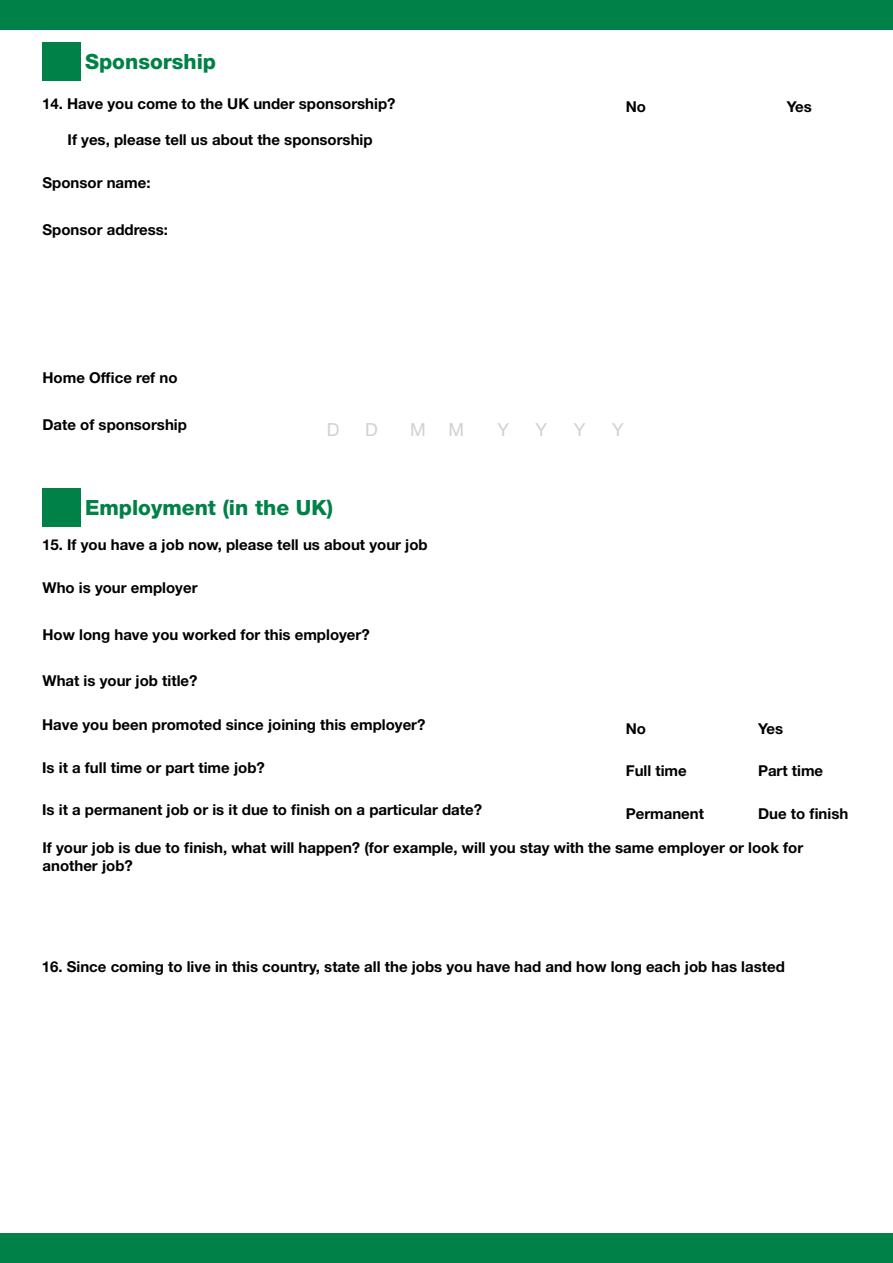
<style>
.page{position:relative;width:893px;height:1263px;background:#fff}
.page>*{position:absolute;margin:0;border:0;box-sizing:border-box;transform-origin:0 0}
.t1{font:800 21px "Helvetica Neue LT Std";color:#008148}
.t2{font:18px "Helvetica Neue LT Std";color:#d0d0d0}
.t3{font:700 15px/18px "Helvetica Neue LT Std";color:#000}
</style>
<div class="page">
<div style="left:0;top:0;width:893px;height:30px;background:#008148"></div>
<div style="left:0;top:1233px;width:893px;height:30px;background:#008148"></div>
<div style="left:43px;top:43px;width:38px;height:38px;background:#008148"></div>
<div style="left:43px;top:488px;width:38px;height:38px;background:#008148"></div>
<h1 class="t1" style="left:85px;top:49px;width:133px">Sponsorship</h1>
<p class="t3" style="left:42px;top:94px;width:355px">14. Have you come to the UK under sponsorship?</p>
<p class="t3" style="left:68px;top:130px;width:306px">If yes, please tell us about the sponsorship</p>
<p class="t3" style="left:43px;top:173px;width:110px">Sponsor name:</p>
<p class="t3" style="left:43px;top:220px;width:127px">Sponsor address:</p>
<p class="t3" style="left:43px;top:369px;width:136px">Home Office ref no</p>
<p class="t3" style="left:626px;top:98px;width:22px">No</p>
<p class="t3" style="left:787px;top:98px;width:27px">Yes</p>
<p class="t3" style="left:43px;top:415px;width:146px">Date of sponsorship</p>
<p class="t2" style="left:327px;top:418px;width:14px">D</p>
<p class="t2" style="left:365px;top:418px;width:14px">D</p>
<p class="t2" style="left:410px;top:418px;width:17px">M</p>
<p class="t2" style="left:449px;top:418px;width:17px">M</p>
<p class="t2" style="left:497px;top:418px;width:13px">Y</p>
<p class="t2" style="left:536px;top:418px;width:13px">Y</p>
<p class="t2" style="left:574px;top:418px;width:13px">Y</p>
<p class="t2" style="left:612px;top:418px;width:13px">Y</p>
<h1 class="t1" style="left:85px;top:495px;width:250px">Employment (in the UK)</h1>
<p class="t3" style="left:42px;top:535px;width:387px">15. If you have a job now, please tell us about your job</p>
<p class="t3" style="left:43px;top:578px;width:156px">Who is your employer</p>
<p class="t3" style="left:43px;top:625px;width:329px">How long have you worked for this employer?</p>
<p class="t3" style="left:43px;top:672px;width:156px">What is your job title?</p>
<p class="t3" style="left:42px;top:715px;width:385px">Have you been promoted since joining this employer?</p>
<p class="t3" style="left:626px;top:719px;width:22px">No</p>
<p class="t3" style="left:758px;top:719px;width:27px">Yes</p>
<p class="t3" style="left:42px;top:758px;width:224px">Is it a full time or part time job?</p>
<p class="t3" style="left:626px;top:762px;width:63px">Full time</p>
<p class="t3" style="left:758px;top:762px;width:67px">Part time</p>
<p class="t3" style="left:42px;top:800px;width:441px">Is it a permanent job or is it due to finish on a particular date?</p>
<p class="t3" style="left:626px;top:804px;width:80px">Permanent</p>
<p class="t3" style="left:758px;top:804px;width:92px">Due to finish</p>
<p class="t3" style="left:43px;top:839px;width:762px">If your job is due to finish, what will happen? (for example, will you stay with the same employer or look for another job?</p>
<p class="t3" style="left:42px;top:957px;width:745px">16. Since coming to live in this country, state all the jobs you have had and how long each job has lasted</p>
</div>
